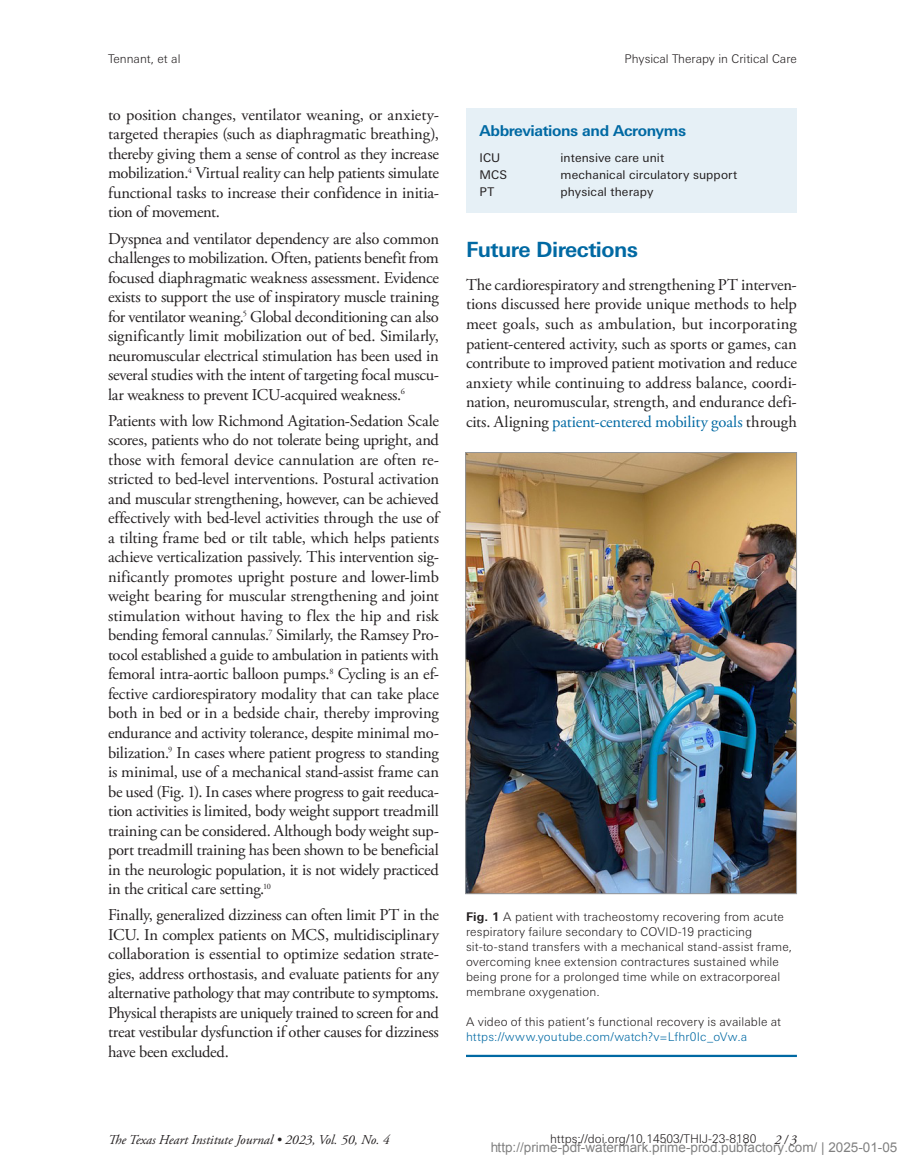
<style>
.page{position:relative;width:905px;height:1175px;background:#fff}
.page>*{position:absolute;margin:0;border:0;box-sizing:border-box;transform-origin:0 0}
.HEADING_1{font:700 21px "Univers Next Pro";letter-spacing:-.025em;color:#0069a3}
.BODY{font:16.5px/19.5px "Adobe Garamond Pro";letter-spacing:-.015em;color:#231f20;text-align:justify}
.ABREV___ACRONYM_HEAD{font:700 15px "Univers Next Pro";letter-spacing:-.025em;color:#0069a3}
.t1{font:13.5px "Arial";color:rgb(0 0 0/.5)}
.t2{font:italic 13.5px "Adobe Garamond Pro";color:#231f20}
.CAPTIONS{font:300 12px/15px "Univers Next Pro";letter-spacing:.01em;color:#231f20}
.ABREV___ACRONYM_BODY{font:12px "Univers Next Pro";letter-spacing:.01em;color:#231f20}
.s1{color:#0069a3}
.s2{font-weight:700}
</style>
<div class="page">
<img style="left:467px;top:454px;width:327px;height:438px">
<div style="left:465px;top:452px;width:331px;height:442px;border:1px solid #939598"></div>
<hr style="left:466px;top:1054px;width:331px;height:3px;background:#0069a3">
<div style="left:466px;top:109px;width:331px;height:31px;background:#e6f0f6"></div>
<div style="left:466px;top:133px;width:331px;height:46px;background:#e6f0f6"></div>
<div style="left:466px;top:167px;width:331px;height:46px;background:#e6f0f6"></div>
<p class="CAPTIONS" style="left:108px;top:51px;width:74px">Tennant, et al</p>
<p class="CAPTIONS" style="left:624px;top:51px;width:174px">Physical Therapy in Critical Care</p>
<p class="BODY" style="left:108px;top:105px;width:332px">to position changes, ventilator weaning, or anxiety&shy;targeted therapies (such as diaphragmatic breathing), thereby giving them a sense of control as they increase mobilization.<sup>4</sup> Virtual reality can help patients simulate functional tasks to increase their confidence in initia&shy;tion of movement.</p>
<p class="BODY" style="left:108px;top:229px;width:332px">Dyspnea and ventilator dependency are also common challenges to mobilization. Often, patients benefit from focused diaphragmatic weakness assessment. Evidence exists to support the use of inspiratory muscle training for ventilator weaning.<sup>5</sup> Global deconditioning can also significantly limit mobilization out of bed. Similarly, neuromuscular electrical stimulation has been used in several studies with the intent of targeting focal muscu&shy;lar weakness to prevent ICU-acquired weakness.<sup>6</sup></p>
<p class="BODY" style="left:108px;top:411px;width:332px">Patients with low Richmond Agitation-Sedation Scale scores, patients who do not tolerate being upright, and those with femoral device cannulation are often re&shy;stricted to bed-level interventions. Postural activation and muscular strengthening, however, can be achieved effectively with bed-level activities through the use of a tilting frame bed or tilt table, which helps patients achieve verticalization passively. This intervention sig&shy;nificantly promotes upright posture and lower-limb weight bearing for muscular strengthening and joint stimulation without having to flex the hip and risk bending femoral cannulas.<sup>7</sup> Similarly, the Ramsey Pro&shy;tocol established a guide to ambulation in patients with femoral intra-aortic balloon pumps.<sup>8</sup> Cycling is an ef&shy;fective cardiorespiratory modality that can take place both in bed or in a bedside chair, thereby improving endurance and activity tolerance, despite minimal mo&shy;bilization.<sup>9</sup> In cases where patient progress to standing is minimal, use of a mechanical stand-assist frame can be used (Fig. 1). In cases where progress to gait reeduca&shy;tion activities is limited, body weight support treadmill training can be considered. Although body weight sup&shy;port treadmill training has been shown to be beneficial in the neurologic population, it is not widely practiced in the critical care setting.<sup>10</sup></p>
<p class="BODY" style="left:108px;top:906px;width:332px">Finally, generalized dizziness can often limit PT in the ICU. In complex patients on MCS, multidisciplinary collaboration is essential to optimize sedation strate&shy;gies, address orthostasis, and evaluate patients for any alternative pathology that may contribute to symptoms.<br>Physical therapists are uniquely trained to screen for and treat vestibular dysfunction if other causes for dizziness have been excluded.</p>
<p class="ABREV___ACRONYM_HEAD" style="left:479px;top:122px;width:208px">Abbreviations and Acronyms</p>
<p class="ABREV___ACRONYM_BODY" style="left:479px;top:151px;width:22px">ICU</p>
<p class="ABREV___ACRONYM_BODY" style="left:560px;top:151px;width:105px">intensive care unit</p>
<p class="ABREV___ACRONYM_BODY" style="left:479px;top:168px;width:29px">MCS</p>
<p class="ABREV___ACRONYM_BODY" style="left:560px;top:168px;width:178px">mechanical circulatory support</p>
<p class="ABREV___ACRONYM_BODY" style="left:479px;top:185px;width:16px">PT</p>
<p class="ABREV___ACRONYM_BODY" style="left:560px;top:185px;width:94px">physical therapy</p>
<p class="HEADING_1" style="left:466px;top:237px;width:174px">Future Directions</p>
<p class="BODY" style="left:466px;top:275px;width:332px">The cardiorespiratory and strengthening PT interven&shy;tions discussed here provide unique methods to help meet goals, such as ambulation, but incorporating patient-centered activity, such as sports or games, can contribute to improved patient motivation and reduce anxiety while continuing to address balance, coordi&shy;nation, neuromuscular, strength, and endurance defi&shy;cits. Aligning <span class="s1">patient-centered mobility goals</span> through</p>
<p class="CAPTIONS" style="left:466px;top:909px;width:328px"><span class="s2">Fig. 1</span> A patient with tracheostomy recovering from acute respiratory failure secondary to COVID-19 practicing sit-to-stand transfers with a mechanical stand-assist frame, overcoming knee extension contractures sustained while being prone for a prolonged time while on extracorporeal membrane oxygenation.</p>
<p class="CAPTIONS" style="left:466px;top:1014px;width:316px">A video of this patient’s functional recovery is available at <span class="s1">https://www.youtube.com/watch?v=Lfhr0Ic_oVw.a</span></p>
<p class="t2" style="left:108px;top:1131px;width:283px">The Texas Heart Institute Journal • 2023, Vol. 50, No. 4</p>
<p class="CAPTIONS" style="left:550px;top:1131px;width:208px">https://doi.org/10.14503/THIJ-23-8180</p>
<p class="t2" style="left:774px;top:1131px;width:24px">2 / 3</p>
<p class="t1" style="left:490px;top:1140px;width:409px">http://prime-pdf-watermark.prime-prod.pubfactory.com/ | 2025-01-05</p>
</div>
